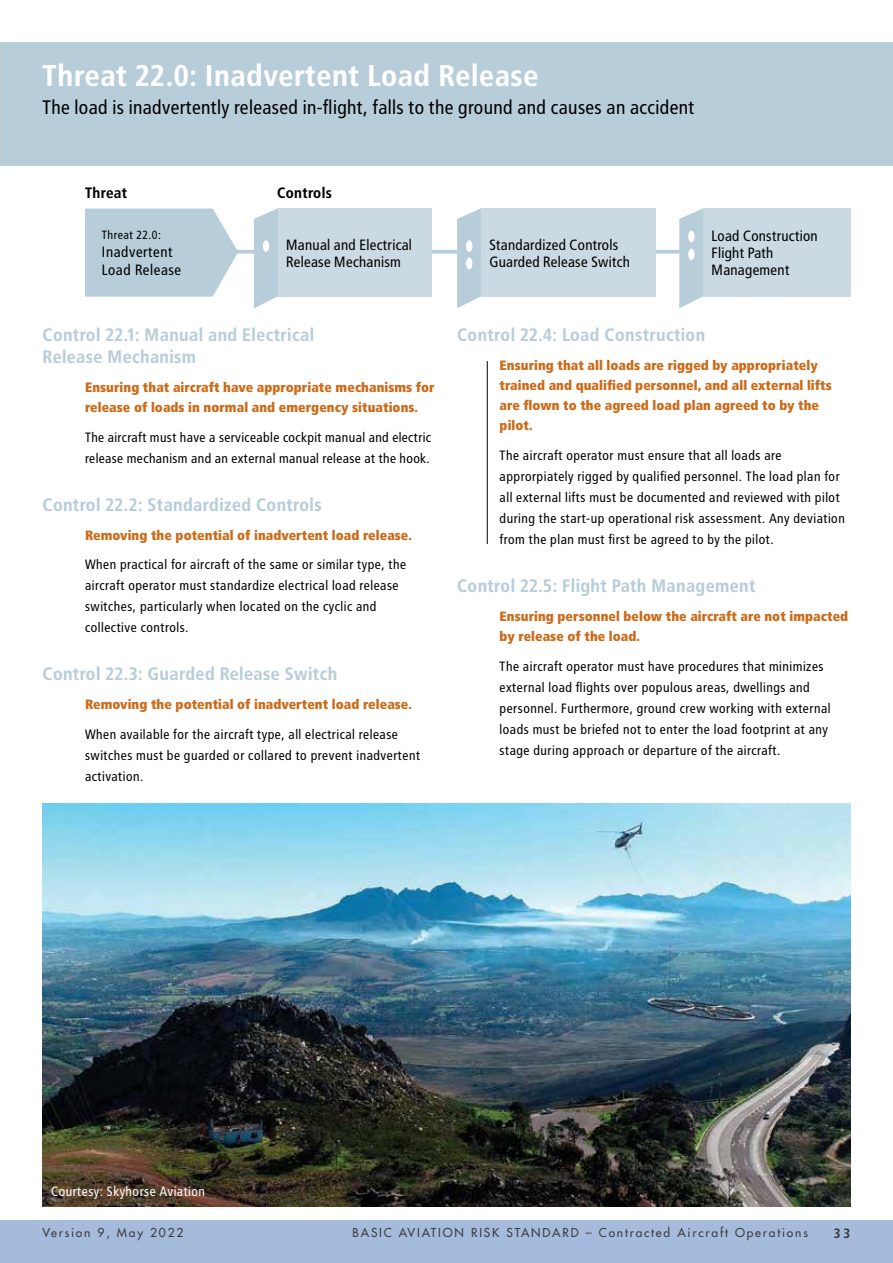
<style>
.page{position:relative;width:893px;height:1263px;background:#fff}
.page>*{position:absolute;margin:0;border:0;box-sizing:border-box;transform-origin:0 0}
.t1{font:700 30px "Transit";color:#fff}
.t2{font:19.5px "Transit";letter-spacing:-.02em;color:#000}
.t3{font:700 18px/22.5px "Transit";color:#b7cdd9}
.t4{font:700 15px "Transit";color:#000}
.t5{font:14.85px/17px "Transit";letter-spacing:-.02em;color:#000}
.t6{font:14.85px/17.9px "Transit";color:#000}
.t7{font:13.5px/21px "Transit";color:#000}
.t8{font:900 13.5px/20.2px "Transit";color:#cc6b19}
.t9{font:13.5px "Transit";color:#fff}
.t10{font:700 13.5px "Transit";color:#3d3c3d}
.t11{font:12px "Futura";letter-spacing:.15em;color:#3d3c3d}
.t12{font:12px "Transit";color:#000}
</style>
<div class="page">
<div style="left:0;top:1220px;width:893px;height:43px;background:#a5bbdb"></div>
<div style="left:0;top:43px;width:893px;height:123px;background:#b7cdd9"></div>
<svg style="left:238px;top:250px;width:441px;height:4px"></svg>
<svg style="left:85px;top:209px;width:153px;height:88px;background:#bcd1dc"></svg>
<div style="left:278px;top:209px;width:154px;height:88px;background:#cad9e2"></div>
<div style="left:481px;top:209px;width:175px;height:88px;background:#cad9e2"></div>
<div style="left:703px;top:209px;width:147px;height:88px;background:#cad9e2"></div>
<svg style="left:254px;top:208px;width:24px;height:100px;background:#bfd2dd"></svg>
<svg style="left:457px;top:208px;width:24px;height:100px;background:#c0d3dd"></svg>
<svg style="left:679px;top:208px;width:24px;height:100px;background:#c0d3de"></svg>
<div style="left:688px;top:231px;width:7px;height:11px;background:#fff;border-radius:50%"></div>
<div style="left:263px;top:240px;width:6px;height:12px;background:#fff;border-radius:50%"></div>
<div style="left:466px;top:240px;width:6px;height:12px;background:#fff;border-radius:50%"></div>
<div style="left:466px;top:258px;width:6px;height:11px;background:#fff;border-radius:50%"></div>
<img style="left:43px;top:804px;width:807px;height:403px">
<div style="left:688px;top:249px;width:7px;height:11px;background:#fff;border-radius:50%"></div>
<hr style="left:487px;top:361px;width:1px;height:183px;background:#000">
<h1 class="t1" style="left:43px;top:58px;width:498px">Threat 22.0: Inadvertent Load Release</h1>
<h2 class="t2" style="left:43px;top:96px;width:654px">The load is inadvertently released in-flight, falls to the ground and causes an accident</h2>
<p class="t4" style="left:85px;top:184px;width:44px">Threat</p>
<p class="t4" style="left:277px;top:184px;width:57px">Controls</p>
<p class="t12" style="left:102px;top:228px;width:61px">Threat 22.0:</p>
<p class="t6" style="left:102px;top:243px;width:81px">Inadvertent<br>Load Release</p>
<p class="t5" style="left:286px;top:236px;width:128px">Manual and Electrical<br>Release Mechanism</p>
<p class="t5" style="left:489px;top:236px;width:143px">Standardized Controls<br>Guarded Release Switch</p>
<p class="t5" style="left:712px;top:228px;width:108px">Load Construction<br>Flight Path<br>Management</p>
<h3 class="t3" style="left:43px;top:323px;width:273px">Control 22.1: Manual and Electrical<br>Release Mechanism</h3>
<p class="t8" style="left:85px;top:377px;width:351px">Ensuring that aircraft have appropriate mechanisms for release of loads in normal and emergency situations.</p>
<p class="t7" style="left:85px;top:427px;width:348px">The aircraft must have a serviceable cockpit manual and electric release mechanism and an external manual release at the hook.</p>
<h3 class="t3" style="left:43px;top:493px;width:281px">Control 22.2: Standardized Controls</h3>
<p class="t8" style="left:85px;top:525px;width:329px">Removing the potential of inadvertent load release.</p>
<p class="t7" style="left:85px;top:554px;width:323px">When practical for aircraft of the same or similar type, the aircraft operator must standardize electrical load release switches, particularly when located on the cyclic and collective controls.</p>
<h3 class="t3" style="left:43px;top:663px;width:297px">Control 22.3: Guarded Release Switch</h3>
<p class="t8" style="left:85px;top:694px;width:329px">Removing the potential of inadvertent load release.</p>
<p class="t7" style="left:85px;top:723px;width:337px">When available for the aircraft type, all electrical release switches must be guarded or collared to prevent inadvertent activation.</p>
<h3 class="t3" style="left:457px;top:323px;width:250px">Control 22.4: Load Construction</h3>
<p class="t8" style="left:500px;top:355px;width:334px">Ensuring that all loads are rigged by appropriately trained and qualified personnel, and all external lifts are flown to the agreed load plan agreed to by the pilot.</p>
<p class="t7" style="left:500px;top:445px;width:347px">The aircraft operator must ensure that all loads are approrpiately rigged by qualified personnel. The load plan for all external lifts must be documented and reviewed with pilot during the start-up operational risk assessment. Any deviation from the plan must first be agreed to by the pilot.</p>
<h3 class="t3" style="left:457px;top:574px;width:300px">Control 22.5: Flight Path Management</h3>
<p class="t8" style="left:500px;top:606px;width:350px">Ensuring personnel below the aircraft are not impacted by release of the load.</p>
<p class="t7" style="left:500px;top:655px;width:333px">The aircraft operator must have procedures that minimizes external load flights over populous areas, dwellings and personnel. Furthermore, ground crew working with external loads must be briefed not to enter the load footprint at any stage during approach or departure of the aircraft.</p>
<p class="t9" style="left:51px;top:1183px;width:156px">Courtesy: Skyhorse Aviation</p>
<p class="t11" style="left:43px;top:1225px;width:142px">Version 9, May 2022</p>
<p class="t11" style="left:353px;top:1225px;width:457px">BASIC AVIATION RISK STANDARD – Contracted Aircraft Operations</p>
<p class="t10" style="left:834px;top:1225px;width:18px">33</p>
</div>
